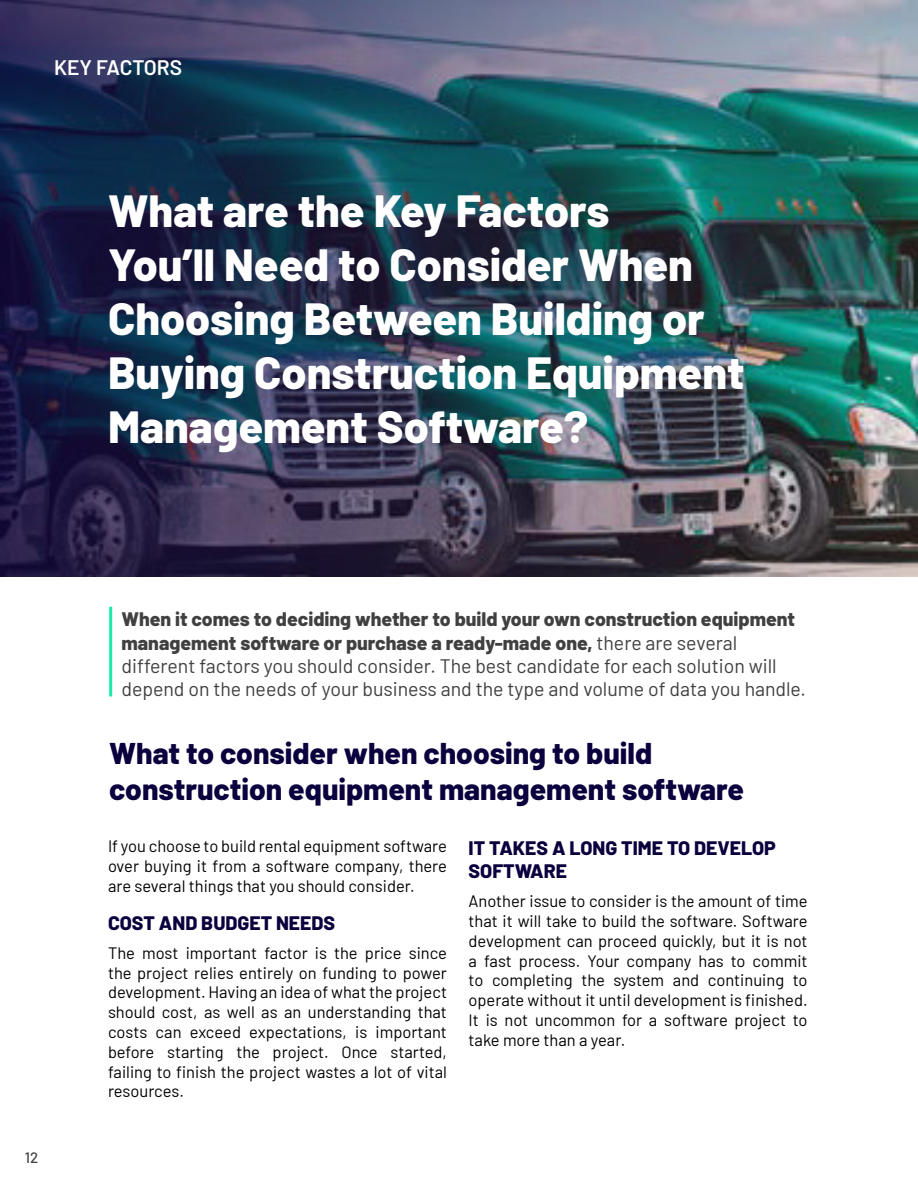
<style>
.page{position:relative;width:918px;height:1188px;background:#fff}
.page>*{position:absolute;margin:0;border:0;box-sizing:border-box;transform-origin:0 0}
.t1{font:800 45px/54px "Barlow";color:#fff}
.t2{font:800 30px/36px "Barlow";color:#09003d}
.t3{font:600 21px "Barlow";letter-spacing:-.005em;color:#fff}
.t4{font:19.5px/23.4px "Barlow";color:#404040}
.t5{font:800 19.5px/23.4px "Barlow";color:#09003d}
.t6{font:16.5px/19.8px "Barlow";color:#000;text-align:justify}
.t7{font:500 15px "Barlow";color:#404040}
.s1{font-weight:800}
</style>
<div class="page">
<img style="left:0;top:0;width:918px;height:577px">
<hr style="left:109px;top:607px;width:3px;height:89px;background:#1aeba8">
<p class="t3" style="left:54px;top:52px;width:130px">KEY FACTORS</p>
<h1 class="t1" style="left:108px;top:180px;width:638px">What are the Key Factors<br>You’ll Need to Consider When<br>Choosing Between Building or<br>Buying Construction Equipment<br>Management Software?</h1>
<p class="t7" style="left:25px;top:1147px;width:15px">12</p>
<p class="t4" style="left:122px;top:606px;width:686px"><span class="s1">When it comes to deciding whether to build your own construction equipment management software or purchase a ready-made one,</span> there are several different factors you should consider. The best candidate for each solution will depend on the needs of your business and the type and volume of data you handle.</p>
<h2 class="t2" style="left:109px;top:732px;width:636px">What to consider when choosing to build construction equipment management software</h2>
<p class="t6" style="left:108px;top:835px;width:341px">If you choose to build rental equipment software over buying it from a software company, there are several things that you should consider.</p>
<p class="t5" style="left:108px;top:910px;width:229px">COST AND BUDGET NEEDS</p>
<p class="t6" style="left:108px;top:942px;width:341px">The most important factor is the price since the project relies entirely on funding to power development. Having an idea of what the project should cost, as well as an understanding that costs can exceed expectations, is important before starting the project. Once started, failing to finish the project wastes a lot of vital resources.</p>
<p class="t5" style="left:469px;top:835px;width:309px">IT TAKES A LONG TIME TO DEVELOP<br>SOFTWARE</p>
<p class="t6" style="left:469px;top:890px;width:341px">Another issue to consider is the amount of time that it will take to build the software. Software development can proceed quickly, but it is not a fast process. Your company has to commit to completing the system and continuing to operate without it until development is finished.<br>It is not uncommon for a software project to take more than a year.</p>
</div>
